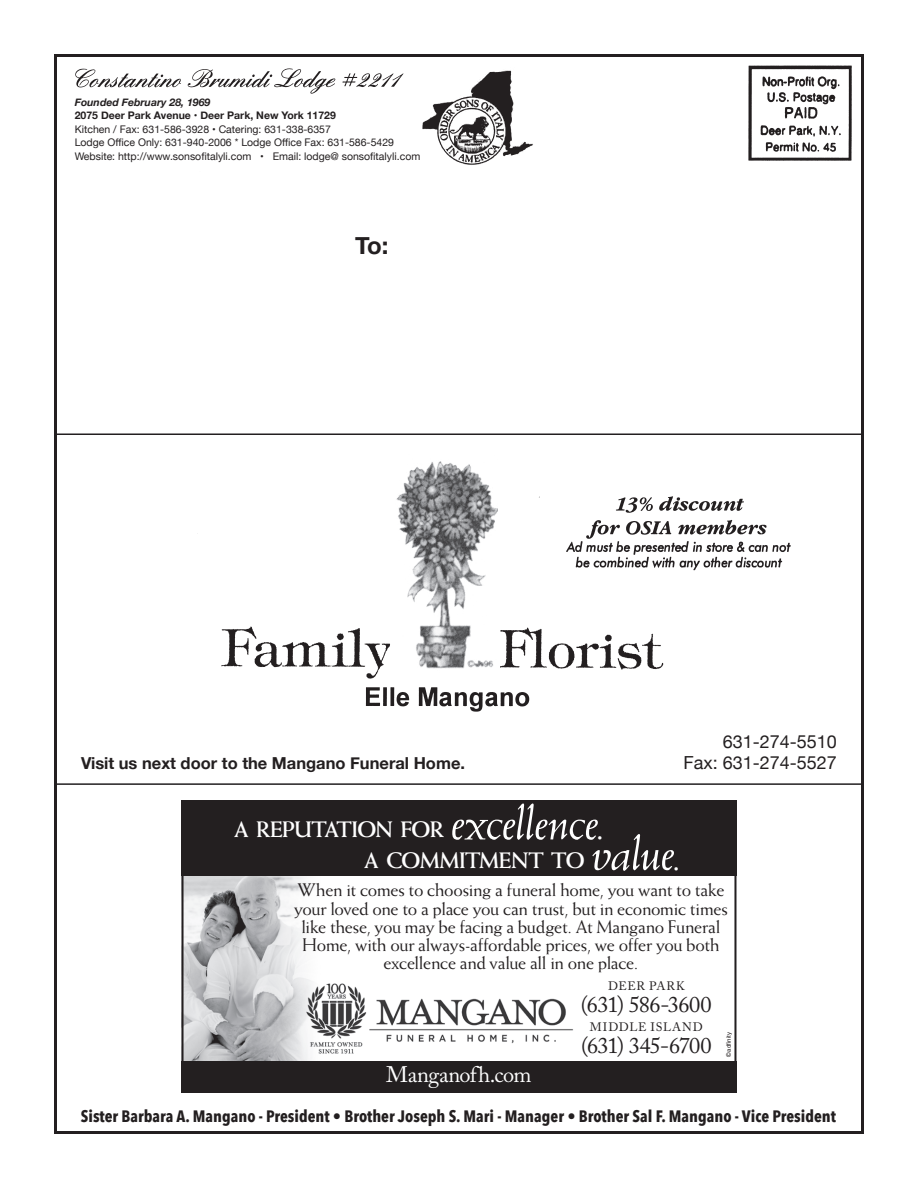
<style>
.page{position:relative;width:918px;height:1188px;background:#fff}
.page>*{position:absolute;margin:0;border:0;box-sizing:border-box;transform-origin:0 0}
.t1{font:700 24px "Helvetica Neue";color:#231f20}
.t2{font:700 22.5px/30.5px "Weiss Std";letter-spacing:-.045em;color:#fff}
.t3{font:22.35px "Adobe Caslon Pro";letter-spacing:-.025em;color:#231f20}
.t4{font:22.35px "Adobe Caslon Pro";letter-spacing:-.02em;color:#fff}
.t5{font:18.3px/18.3px "Weiss Std";letter-spacing:-.015em;color:#231f20;text-align:center}
.t6{font:18px/21.6px "Helvetica Neue";color:#231f20;text-align:right}
.t7{font:700 16.5px "Avenir Next Condensed";color:#231f20}
.t8{font:700 16.5px "Helvetica Neue";color:#231f20}
.t9{font:12.15px "Adobe Caslon Pro";letter-spacing:.06em;color:#231f20}
.t10{font:10.5px/13.5px "Helvetica Neue";color:#231f20}
.t11{font:700 10.5px "Helvetica Neue";color:#231f20}
.t12{font:italic 700 10.5px "Helvetica Neue";color:#231f20}
.t13{font:6.15px "Helvetica LT Std";letter-spacing:-.005em;color:#231f20}
.s1{font-weight:400;font-style:italic;font-size:48.75px}
.s2{font-size:32.1px}
</style>
<div class="page">
<hr style="left:54px;top:433px;width:810px;height:2px;background:#231f20">
<hr style="left:54px;top:783px;width:810px;height:2px;background:#231f20">
<img style="left:65px;top:54px;width:347px;height:40px">
<img style="left:197px;top:496px;width:594px;height:216px">
<img style="left:396px;top:461px;width:102px;height:211px">
<img style="left:422px;top:70px;width:111px;height:95px">
<img style="left:748px;top:65px;width:104px;height:96px">
<img style="left:184px;top:876px;width:129px;height:185px">
<div style="left:181px;top:1061px;width:556px;height:32px;background:#231f20"></div>
<div style="left:181px;top:800px;width:556px;height:76px;background:#231f20"></div>
<img style="left:303px;top:981px;width:270px;height:76px">
<div style="left:181px;top:800px;width:556px;height:293px;border:2px solid #231f20"></div>
<p class="t12" style="left:75px;top:94px;width:137px">Founded February 28, 1969</p>
<p class="t11" style="left:75px;top:107px;width:263px">2075 Deer Park Avenue • Deer Park, New York 11729</p>
<p class="t10" style="left:75px;top:123px;width:347px">Kitchen / Fax: 631-586-3928 • Catering: 631-338-6357<br>Lodge Office Only: 631-940-2006 * Lodge Office Fax: 631-586-5429<br>Website: http://www.sonsofitalyli.com • Email: lodge@ sonsofitalyli.com</p>
<h1 class="t1" style="left:355px;top:227px;width:35px">To:</h1>
<p class="t8" style="left:81px;top:750px;width:386px">Visit us next door to the Mangano Funeral Home.</p>
<p class="t6" style="left:684px;top:731px;width:155px">631-274-5510<br>Fax: 631-274-5527</p>
<p class="t2" style="left:364px;top:814px;width:318px;text-indent:-130px">A REPUTATION FOR <span class="s1">excellence</span><span class="s2">.<br></span>A COMMITMENT TO <span class="s1">value</span><span class="s2">.</span></p>
<p class="t5" style="left:294px;top:881px;width:435px">When it comes to choosing a funeral home, you want to take your loved one to a place you can trust, but in economic times like these, you may be facing a budget. At Mangano Funeral Home, with our always-affordable prices, we offer you both excellence and value all in one place.</p>
<p class="t9" style="left:608px;top:979px;width:78px">DEER PARK</p>
<p class="t3" style="left:581px;top:992px;width:132px">(631) 586-3600</p>
<p class="t9" style="left:590px;top:1019px;width:114px">MIDDLE ISLAND</p>
<p class="t3" style="left:581px;top:1032px;width:132px">(631) 345-6700</p>
<p class="t13" style="left:725px;top:1057px;width:27px;rotate:-90deg">© adfinity</p>
<p class="t4" style="left:386px;top:1061px;width:147px">Manganofh.com</p>
<p class="t7" style="left:81px;top:1106px;width:757px">Sister Barbara A. Mangano - President • Brother Joseph S. Mari - Manager • Brother Sal F. Mangano - Vice President</p>
</div>
